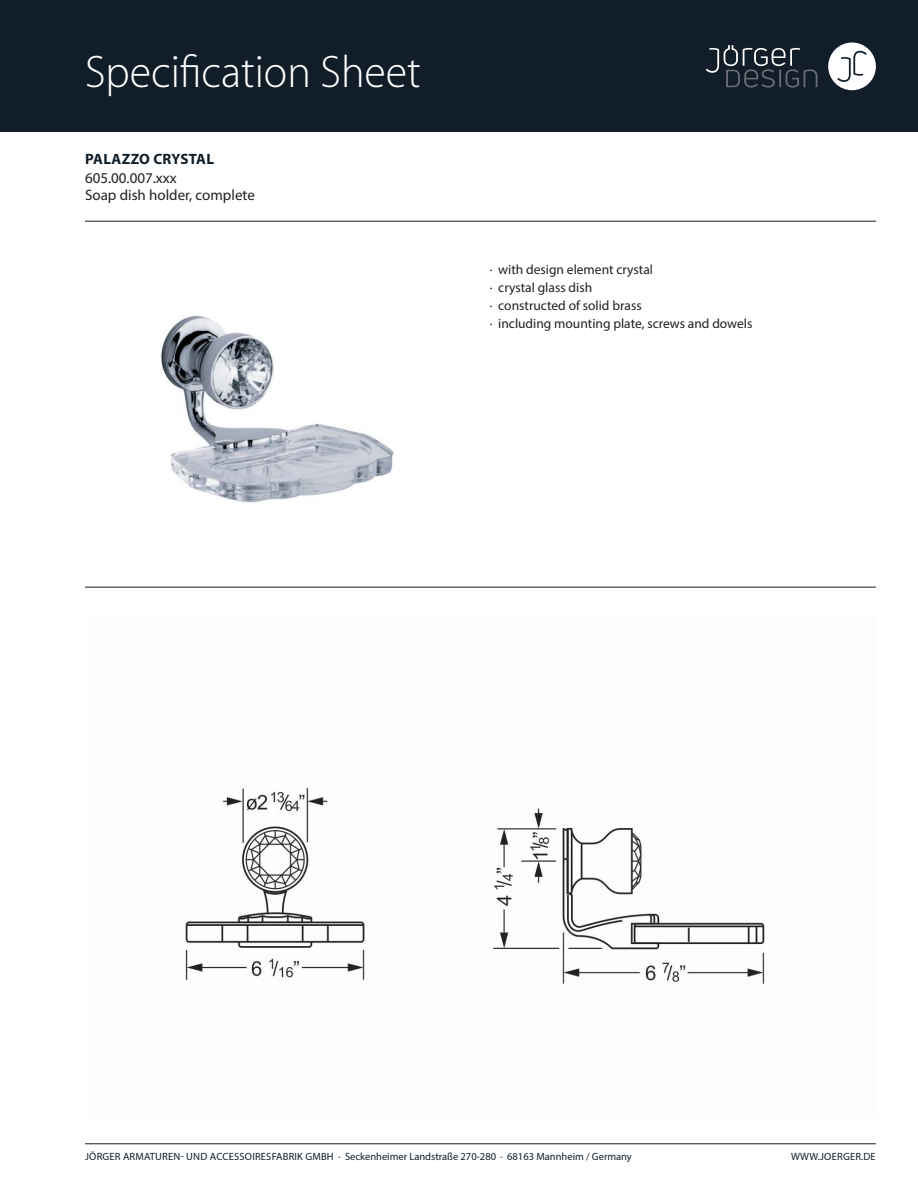
<style>
.page{position:relative;width:918px;height:1188px;background:#fff}
.page>*{position:absolute;margin:0;border:0;box-sizing:border-box;transform-origin:0 0}
.t1{font:100 45px "Myriad Set Pro";color:#fff}
.t2{font:15px "Myriad Pro";color:#231f20}
.t3{font:700 15px "Myriad Pro";letter-spacing:.02em;color:#111e29}
.t4{font:13.5px/18px "Myriad Pro";color:#231f20}
.t5{font:10.5px "Myriad Pro";letter-spacing:.015em;color:#111e29}
</style>
<div class="page">
<div style="left:0;top:0;width:918px;height:132px;background:#111e29"></div>
<div style="left:828px;top:43px;width:48px;height:47px;background:#fff;border-radius:50%"></div>
<svg style="left:837px;top:51px;width:30px;height:31px"></svg>
<svg style="left:706px;top:45px;width:111px;height:43px"></svg>
<hr style="left:85px;top:1143px;width:791px;height:1px;background:#111e29">
<hr style="left:85px;top:221px;width:791px;height:1px;background:#111e29">
<hr style="left:85px;top:587px;width:791px;height:1px;background:#111e29">
<img style="left:161px;top:315px;width:233px;height:188px">
<img style="left:185px;top:787px;width:580px;height:197px">
<h1 class="t1" style="left:85px;top:50px;width:337px">Specification Sheet</h1>
<h2 class="t3" style="left:85px;top:154px;width:130px">PALAZZO CRYSTAL</h2>
<h2 class="t2" style="left:85px;top:190px;width:171px">Soap dish holder, complete</h2>
<h2 class="t2" style="left:85px;top:172px;width:93px">605.00.007.xxx</h2>
<p class="t4" style="left:490px;top:262px;width:264px">· with design element crystal<br>· crystal glass dish<br>· constructed of solid brass<br>· including mounting plate, screws and dowels</p>
<p class="t5" style="left:85px;top:1153px;width:548px">JÖRGER ARMATUREN- UND ACCESSOIRESFABRIK GMBH · Seckenheimer Landstraße 270-280 · 68163 Mannheim / Germany</p>
<p class="t5" style="left:791px;top:1153px;width:86px">WWW.JOERGER.DE</p>
</div>
